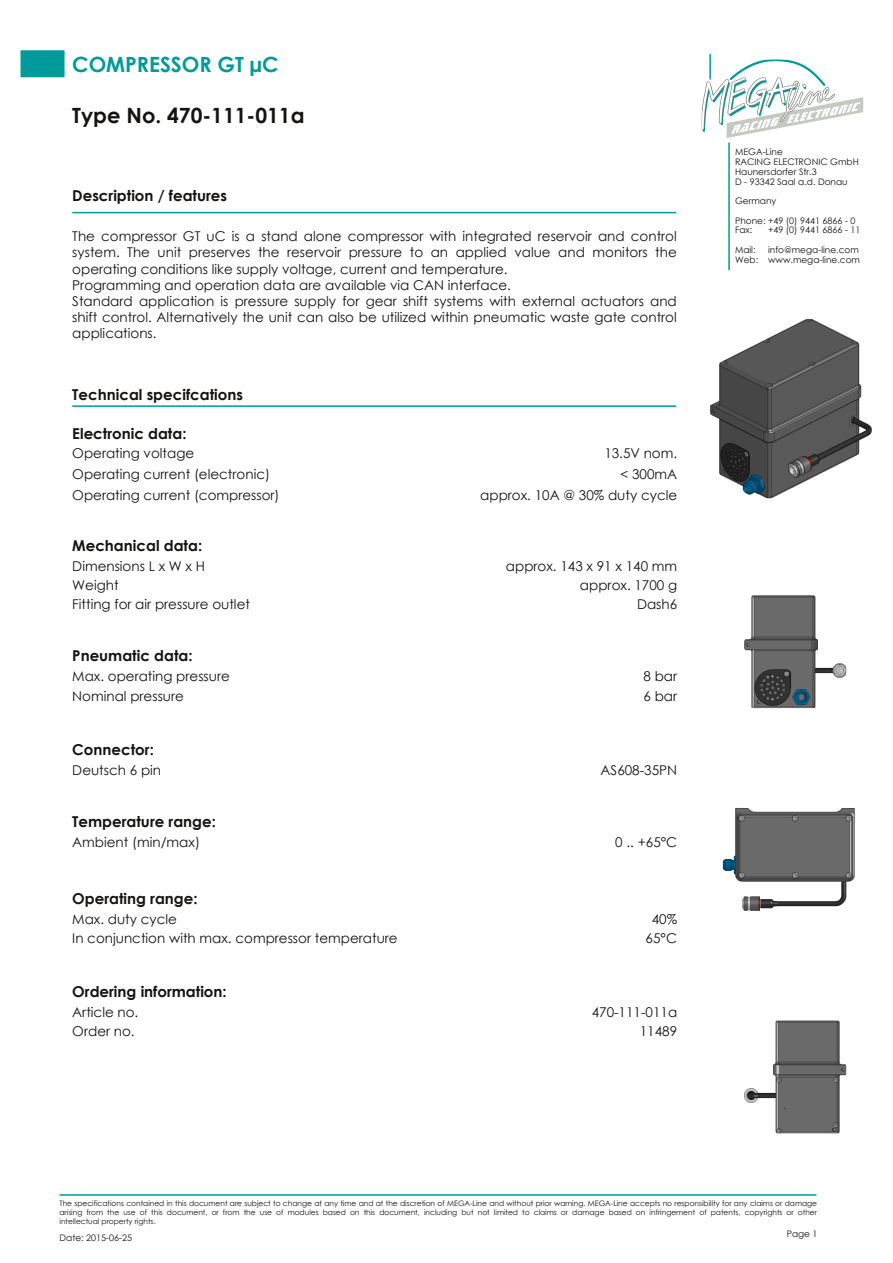
<style>
.page{position:relative;width:893px;height:1263px;background:#fff}
.page>*{position:absolute;margin:0;border:0;box-sizing:border-box;transform-origin:0 0}
.t1{font:700 21px "Century Gothic";color:#161413}
.t2{font:700 21px "Century Gothic";color:#019a9a}
.t3{font:700 15px "Century Gothic";color:#161413}
.t4{font:13.5px/16.2px "Century Gothic";color:#161413}
.t5{font:9px/9.8px "Century Gothic";color:#161413}
.t6{font:7.5px/9px "Century Gothic";color:#161413;text-align:justify}
</style>
<div class="page">
<img style="left:702px;top:60px;width:161px;height:77px">
<div style="left:21px;top:51px;width:43px;height:26px;background:#019a9a"></div>
<div style="left:21px;top:50px;width:44px;height:27px;border:2px solid #019a9a"></div>
<hr style="left:728px;top:142px;width:2px;height:128px;background:#019a9a">
<hr style="left:709px;top:54px;width:2px;height:26px;background:#019a9a">
<hr style="left:60px;top:1194px;width:756px;height:2px;background:#019a9a">
<hr style="left:72px;top:212px;width:604px;height:1px;background:#019a9a">
<hr style="left:72px;top:405px;width:604px;height:2px;background:#019a9a">
<img style="left:710px;top:319px;width:162px;height:179px">
<img style="left:744px;top:595px;width:102px;height:113px">
<img style="left:723px;top:808px;width:132px;height:103px">
<img style="left:744px;top:1020px;width:102px;height:113px">
<h1 class="t2" style="left:72px;top:51px;width:208px">COMPRESSOR GT µC</h1>
<h1 class="t1" style="left:72px;top:102px;width:234px">Type No. 470-111-011a</h1>
<p class="t3" style="left:72px;top:186px;width:156px">Description / features</p>
<p class="t4" style="left:72px;top:228px;width:606px">The compressor GT uC is a stand alone compressor with integrated reservoir and control system. The unit preserves the reservoir pressure to an applied value and monitors the operating conditions like supply voltage, current and temperature.<br>Programming and operation data are available via CAN interface.<br>Standard application is pressure supply for gear shift systems with external actuators and shift control. Alternatively the unit can also be utilized within pneumatic waste gate control applications.</p>
<p class="t3" style="left:72px;top:385px;width:172px">Technical specifcations</p>
<p class="t3" style="left:72px;top:424px;width:116px">Electronic data:</p>
<p class="t4" style="left:72px;top:445px;width:123px">Operating voltage</p>
<p class="t4" style="left:604px;top:445px;width:74px">13.5V nom.</p>
<p class="t4" style="left:72px;top:466px;width:199px">Operating current (electronic)</p>
<p class="t4" style="left:620px;top:465px;width:59px">&lt; 300mA</p>
<p class="t4" style="left:72px;top:486px;width:209px">Operating current (compressor)</p>
<p class="t4" style="left:480px;top:486px;width:198px">approx. 10A @ 30% duty cycle</p>
<p class="t3" style="left:72px;top:536px;width:131px">Mechanical data:</p>
<p class="t4" style="left:72px;top:557px;width:134px">Dimensions L x W x H</p>
<p class="t4" style="left:506px;top:557px;width:173px">approx. 143 x 91 x 140 mm</p>
<p class="t4" style="left:72px;top:596px;width:179px">Fitting for air pressure outlet</p>
<p class="t4" style="left:637px;top:595px;width:42px">Dash6</p>
<p class="t4" style="left:72px;top:576px;width:48px">Weight</p>
<p class="t4" style="left:580px;top:576px;width:99px">approx. 1700 g</p>
<p class="t3" style="left:72px;top:646px;width:122px">Pneumatic data:</p>
<p class="t4" style="left:72px;top:668px;width:159px">Max. operating pressure</p>
<p class="t4" style="left:643px;top:668px;width:35px">8 bar</p>
<p class="t4" style="left:72px;top:687px;width:113px">Nominal pressure</p>
<p class="t4" style="left:643px;top:687px;width:35px">6 bar</p>
<p class="t3" style="left:72px;top:739px;width:83px">Connector:</p>
<p class="t4" style="left:72px;top:761px;width:90px">Deutsch 6 pin</p>
<p class="t4" style="left:601px;top:761px;width:78px">AS608-35PN</p>
<p class="t3" style="left:72px;top:812px;width:145px">Temperature range:</p>
<p class="t4" style="left:72px;top:834px;width:129px">Ambient (min/max)</p>
<p class="t4" style="left:615px;top:834px;width:63px">0 .. +65°C</p>
<p class="t3" style="left:72px;top:888px;width:127px">Operating range:</p>
<p class="t4" style="left:72px;top:929px;width:327px">In conjunction with max. compressor temperature</p>
<p class="t4" style="left:646px;top:929px;width:33px">65°C</p>
<p class="t4" style="left:72px;top:910px;width:106px">Max. duty cycle</p>
<p class="t4" style="left:652px;top:910px;width:27px">40%</p>
<p class="t3" style="left:72px;top:982px;width:156px">Ordering information:</p>
<p class="t4" style="left:72px;top:1023px;width:64px">Order no.</p>
<p class="t4" style="left:640px;top:1023px;width:39px">11489</p>
<p class="t4" style="left:72px;top:1004px;width:68px">Article no.</p>
<p class="t4" style="left:592px;top:1004px;width:87px">470-111-011a</p>
<p class="t5" style="left:735px;top:147px;width:125px">MEGA-Line<br>RACING ELECTRONIC GmbH<br>Haunersdorfer Str.3<br>D - 93342 Saal a.d. Donau</p>
<p class="t5" style="left:735px;top:191px;width:122px;line-height:19.5px">Germany<br>Phone: +49 (0) 9441 6866 - 0</p>
<p class="t5" style="left:735px;top:225px;width:19px">Fax:</p>
<p class="t5" style="left:768px;top:225px;width:94px">+49 (0) 9441 6866 - 11</p>
<p class="t5" style="left:735px;top:244px;width:22px">Mail:</p>
<p class="t5" style="left:735px;top:244px;width:126px;text-align:right">info@mega-line.com<br>Web: www.mega-line.com</p>
<p class="t6" style="left:60px;top:1199px;width:759px">The specifications contained in this document are subject to change at any time and at the discretion of MEGA-Line and without prior warning. MEGA-Line accepts no responsibility for any claims or damage arising from the use of this document, or from the use of modules based on this document, including but not limited to claims or damage based on infringement of patents, copyrights or other intellectual property rights.</p>
<p class="t5" style="left:787px;top:1228px;width:32px">Page 1</p>
<p class="t5" style="left:60px;top:1233px;width:74px">Date: 2015-06-25</p>
</div>
